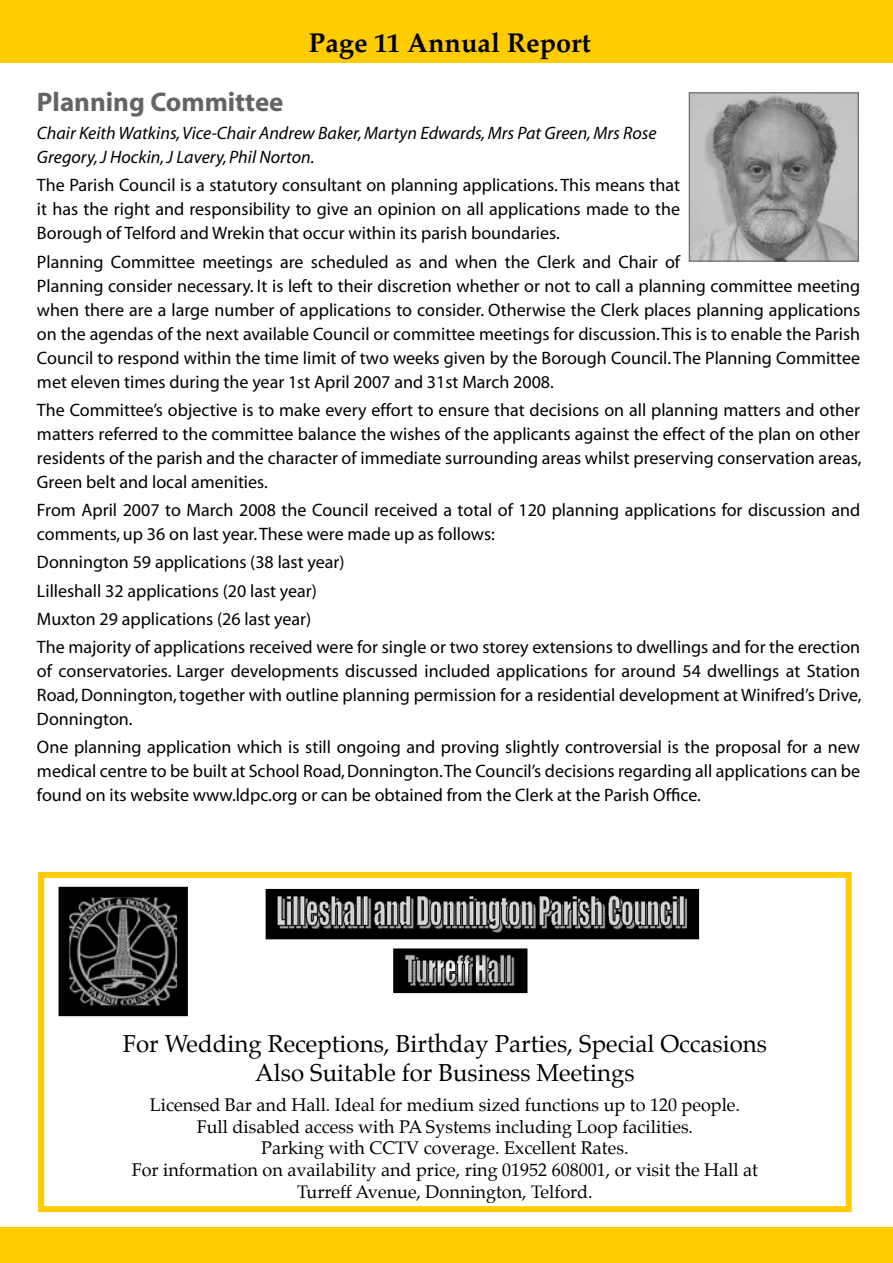
<style>
.page{position:relative;width:893px;height:1263px;background:#fff}
.page>*{position:absolute;margin:0;border:0;box-sizing:border-box;transform-origin:0 0}
.t1{font:700 27px "Palatino";color:#000}
.t2{font:700 27px "Myriad";color:#636466}
.t3{font:24px/28.8px "Palatino";color:#000;text-align:center}
.t4{font:18px/24px "Myriad";color:#000;text-align:justify}
.t5{font:18px/21.6px "Palatino";color:#000;text-align:center}
.t6{font:italic 18px/24px "Myriad";color:#000}
</style>
<div class="page">
<div style="left:0;top:0;width:893px;height:63px;background:#fc0"></div>
<div style="left:0;top:1227px;width:893px;height:36px;background:#fc0"></div>
<img style="left:691px;top:94px;width:166px;height:166px">
<div style="left:689px;top:92px;width:170px;height:170px;border:1px solid #636466"></div>
<img style="left:397px;top:952px;width:126px;height:37px">
<div style="left:393px;top:948px;width:134px;height:45px;border:3px solid #000"></div>
<div style="left:38px;top:872px;width:814px;height:340px;border:6px solid #fc0"></div>
<img style="left:71px;top:899px;width:105px;height:105px">
<div style="left:59px;top:887px;width:129px;height:129px;border:11px solid #000"></div>
<img style="left:270px;top:893px;width:425px;height:42px">
<div style="left:266px;top:889px;width:433px;height:50px;border:3px solid #000"></div>
<h1 class="t1" style="left:309px;top:26px;width:283px">Page 11 Annual Report</h1>
<h1 class="t2" style="left:37px;top:88px;width:248px">Planning Committee</h1>
<p class="t6" style="left:37px;top:122px;width:621px">Chair Keith Watkins, Vice-Chair Andrew Baker, Martyn Edwards, Mrs Pat Green, Mrs Rose<br>Gregory, J Hockin, J Lavery, Phil Norton.</p>
<p class="t4" style="left:37px;top:174px;width:645px">The Parish Council is a statutory consultant on planning applications. This means that it has the right and responsibility to give an opinion on all applications made to the Borough of Telford and Wrekin that occur within its parish boundaries.</p>
<p class="t4" style="left:37px;top:250px;width:825px;text-align:left">Planning Committee meetings are scheduled as and when the Clerk and Chair of<br>Planning consider necessary. It is left to their discretion whether or not to call a planning committee meeting when there are a large number of applications to consider. Otherwise the Clerk places planning applications on the agendas of the next available Council or committee meetings for discussion. This is to enable the Parish Council to respond within the time limit of two weeks given by the Borough Council. The Planning Committee met eleven times during the year 1st April 2007 and 31st March 2008.</p>
<p class="t4" style="left:37px;top:399px;width:826px">The Committee’s objective is to make every effort to ensure that decisions on all planning matters and other matters referred to the committee balance the wishes of the applicants against the effect of the plan on other residents of the parish and the character of immediate surrounding areas whilst preserving conservation areas, Green belt and local amenities.</p>
<p class="t4" style="left:37px;top:499px;width:825px">From April 2007 to March 2008 the Council received a total of 120 planning applications for discussion and comments, up 36 on last year. These were made up as follows:</p>
<p class="t4" style="left:37px;top:549px;width:825px;line-height:28.2px;text-align:left">Donnington 59 applications (38 last year)<br>Lilleshall 32 applications (20 last year)<br>Muxton 29 applications (26 last year)<br>The majority of applications received were for single or two storey extensions to dwellings and for the erection</p>
<p class="t4" style="left:37px;top:660px;width:826px">of conservatories. Larger developments discussed included applications for around 54 dwellings at Station Road, Donnington, together with outline planning permission for a residential development at Winifred’s Drive, Donnington.</p>
<p class="t4" style="left:37px;top:736px;width:825px">One planning application which is still ongoing and proving slightly controversial is the proposal for a new medical centre to be built at School Road, Donnington. The Council’s decisions regarding all applications can be found on its website www.ldpc.org or can be obtained from the Clerk at the Parish Office.</p>
<h2 class="t3" style="left:123px;top:1032px;width:646px">For Wedding Receptions, Birthday Parties, Special Occasions<br>Also Suitable for Business Meetings</h2>
<p class="t5" style="left:132px;top:1096px;width:628px">Licensed Bar and Hall. Ideal for medium sized functions up to 120 people.<br>Full disabled access with PA Systems including Loop facilities.<br>Parking with CCTV coverage. Excellent Rates.<br>For information on availability and price, ring 01952 608001, or visit the Hall at Turreff Avenue, Donnington, Telford.</p>
</div>
